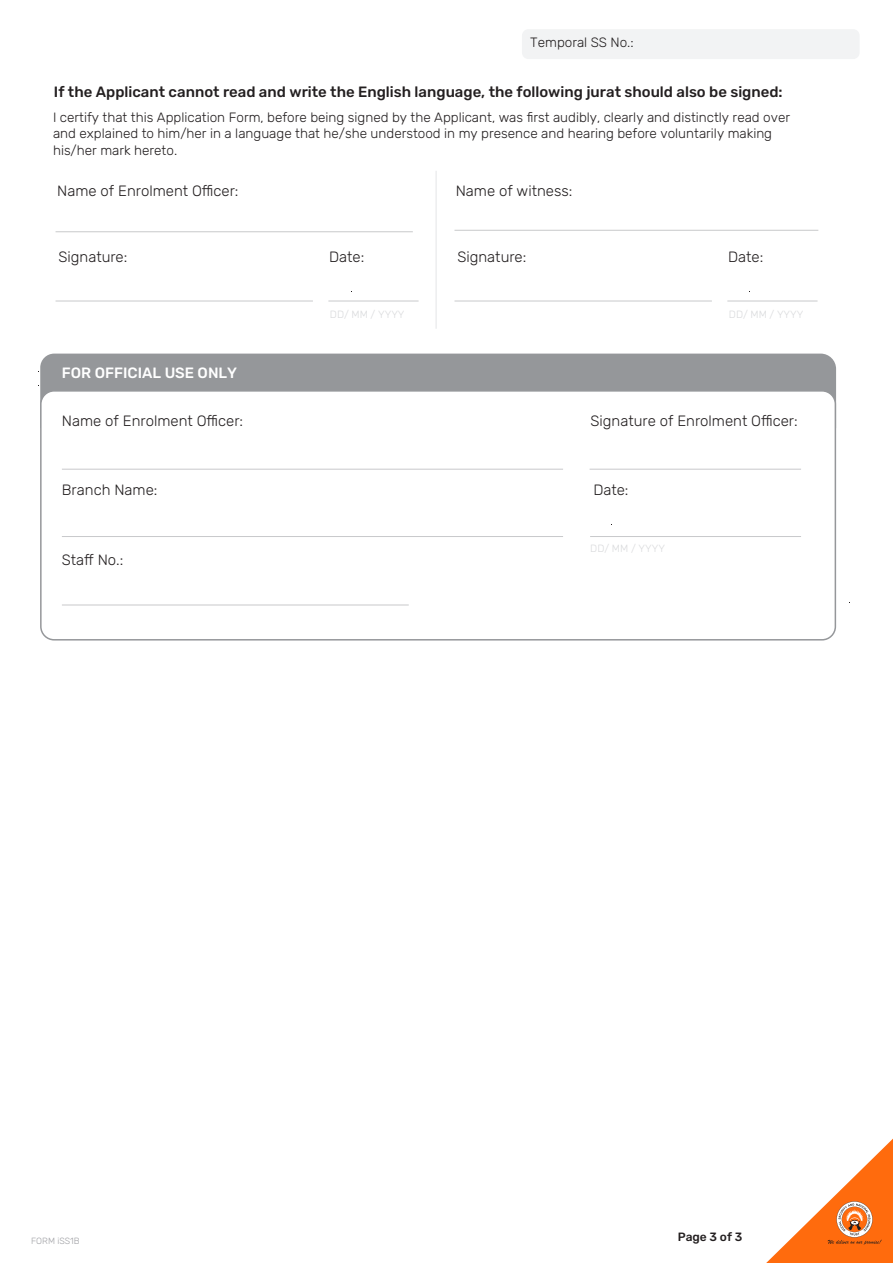
<style>
.page{position:relative;width:893px;height:1263px;background:#fff}
.page>*{position:absolute;margin:0;border:0;box-sizing:border-box;transform-origin:0 0}
.t1{font:300 15px "Rubik";color:#231f20}
.t2{font:500 15px "Rubik";color:#231f20}
.t3{font:500 15px "Rubik";color:#fff}
.t4{font:300 13.5px/16.2px "Rubik";color:#231f20}
.t5{font:500 12px "Rubik";color:#231f20}
.t6{font:300 10.5px "Rubik";color:#d9dadc}
.t7{font:300 9px "Rubik";color:#9fa0a4}
</style>
<div class="page">
<div style="left:40px;top:354px;width:796px;height:46px;background:#95979a"></div>
<div style="left:41px;top:391px;width:794px;height:249px;background:#fff;border-radius:13px"></div>
<div style="left:40px;top:390px;width:796px;height:250px;border:2px solid #95979a;border-radius:13px"></div>
<hr style="left:62px;top:469px;width:501px;height:1px;background:#c8c9cb">
<hr style="left:590px;top:469px;width:211px;height:1px;background:#c8c9cb">
<hr style="left:62px;top:536px;width:501px;height:1px;background:#c8c9cb">
<hr style="left:62px;top:605px;width:347px;height:1px;background:#c8c9cb">
<hr style="left:590px;top:536px;width:211px;height:1px;background:#c8c9cb">
<hr style="left:56px;top:231px;width:357px;height:1px;background:#c8c9cb">
<hr style="left:56px;top:301px;width:257px;height:1px;background:#c8c9cb">
<hr style="left:328px;top:301px;width:91px;height:1px;background:#c8c9cb">
<hr style="left:454px;top:301px;width:258px;height:1px;background:#c8c9cb">
<hr style="left:727px;top:301px;width:90px;height:1px;background:#c8c9cb">
<hr style="left:454px;top:230px;width:364px;height:1px;background:#c8c9cb">
<hr style="left:436px;top:171px;width:1px;height:158px;background:#e4e5e7">
<svg style="left:766px;top:1138px;width:127px;height:125px"></svg>
<div style="left:522px;top:29px;width:338px;height:30px;background:#f2f3f4;border-radius:6px"></div>
<p class="t4" style="left:530px;top:35px;width:105px">Temporal SS No.:</p>
<p class="t2" style="left:54px;top:84px;width:730px">If the Applicant cannot read and write the English language, the following jurat should also be signed:</p>
<p class="t4" style="left:53px;top:110px;width:739px">I certify that this Application Form, before being signed by the Applicant, was first audibly, clearly and distinctly read over and explained to him/her in a language that he/she understood in my presence and hearing before voluntarily making his/her mark hereto.</p>
<p class="t1" style="left:57px;top:183px;width:183px">Name of Enrolment Officer:</p>
<p class="t1" style="left:456px;top:183px;width:118px">Name of witness:</p>
<p class="t1" style="left:58px;top:249px;width:70px">Signature:</p>
<p class="t1" style="left:329px;top:249px;width:37px">Date:</p>
<p class="t1" style="left:457px;top:249px;width:70px">Signature:</p>
<p class="t1" style="left:728px;top:249px;width:37px">Date:</p>
<p class="t6" style="left:330px;top:309px;width:76px">DD/ MM / YYYY</p>
<p class="t6" style="left:729px;top:309px;width:76px">DD/ MM / YYYY</p>
<p class="t3" style="left:62px;top:365px;width:177px">FOR OFFICIAL USE ONLY</p>
<p class="t1" style="left:62px;top:412px;width:183px">Name of Enrolment Officer:</p>
<p class="t1" style="left:591px;top:412px;width:209px">Signature of Enrolment Officer:</p>
<p class="t1" style="left:62px;top:481px;width:97px">Branch Name:</p>
<p class="t1" style="left:62px;top:551px;width:63px">Staff No.:</p>
<p class="t1" style="left:593px;top:481px;width:37px">Date:</p>
<p class="t6" style="left:590px;top:542px;width:76px">DD/ MM / YYYY</p>
<p class="t7" style="left:31px;top:1235px;width:50px">FORM iSS1B</p>
<p class="t5" style="left:678px;top:1230px;width:66px">Page 3 of 3</p>
</div>
